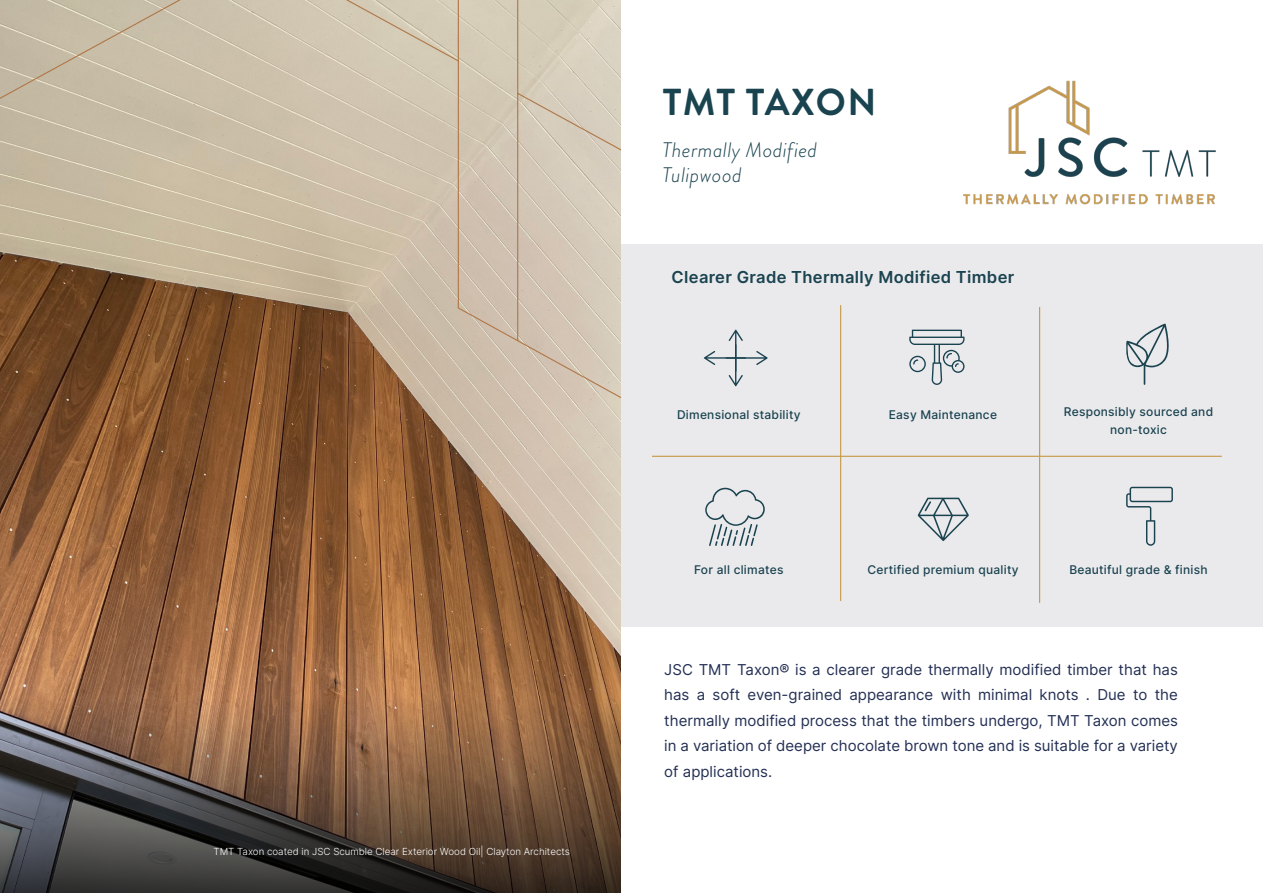
<style>
.page{position:relative;width:1263px;height:893px;background:#fff}
.page>*{position:absolute;margin:0;border:0;box-sizing:border-box;transform-origin:0 0}
.t1{font:700 37.5px "Brandon Grotesque";letter-spacing:.03em;color:#1a4350}
.t2{font:italic 300 21px/25.5px "Brandon Grotesque";letter-spacing:.02em;color:#1a4350}
.t3{font:600 16.5px "Inter";letter-spacing:.02em;color:#1a4350}
.t4{font:15px/25.5px "Inter";color:#232f54;text-align:justify}
.t5{font:500 12px/18px "Inter";letter-spacing:.02em;color:#1a4350;text-align:center}
.t6{font:300 9.75px "Inter";color:#fff}
</style>
<div class="page">
<div style="left:546px;top:244px;width:717px;height:383px;background:#eaeaec"></div>
<img style="left:963px;top:80px;width:253px;height:125px">
<hr style="left:840px;top:305px;width:1px;height:296px;background:#c59844">
<hr style="left:1039px;top:307px;width:1px;height:296px;background:#c59844">
<svg style="left:704px;top:330px;width:64px;height:56px"></svg>
<svg style="left:909px;top:330px;width:55px;height:55px"></svg>
<svg style="left:1126px;top:324px;width:43px;height:61px"></svg>
<svg style="left:705px;top:488px;width:60px;height:58px"></svg>
<svg style="left:918px;top:498px;width:51px;height:43px"></svg>
<svg style="left:1126px;top:487px;width:47px;height:59px"></svg>
<hr style="left:652px;top:456px;width:570px;height:1px;background:#c59844">
<img style="left:0;top:553px;width:621px;height:21px">
<svg style="left:0;top:0;width:621px;height:553px;background:#b39b80"></svg>
<svg style="left:0;top:574px;width:621px;height:319px;background:#7d5b42"></svg>
<p class="t6" style="left:213px;top:845px;width:358px">TMT Taxon coated in JSC Scumble Clear Exterior Wood Oil| Clayton Architects</p>
<h1 class="t1" style="left:663px;top:75px;width:215px">TMT TAXON</h1>
<h2 class="t2" style="left:663px;top:137px;width:156px">Thermally Modified<br>Tulipwood</h2>
<p class="t3" style="left:672px;top:265px;width:344px">Clearer Grade Thermally Modified Timber</p>
<p class="t5" style="left:677px;top:405px;width:125px">Dimensional stability</p>
<p class="t5" style="left:889px;top:405px;width:110px">Easy Maintenance</p>
<p class="t5" style="left:1064px;top:402px;width:151px">Responsibly sourced and non-toxic</p>
<p class="t5" style="left:694px;top:561px;width:91px">For all climates</p>
<p class="t5" style="left:867px;top:561px;width:153px">Certified premium quality</p>
<p class="t5" style="left:1069px;top:561px;width:140px">Beautiful grade &amp; finish</p>
<p class="t4" style="left:664px;top:656px;width:515px">JSC TMT Taxon® is a clearer grade thermally modified timber that has has a soft even-grained appearance with minimal knots . Due to the thermally modified process that the timbers undergo, TMT Taxon comes in a variation of deeper chocolate brown tone and is suitable for a variety of applications.</p>
</div>
